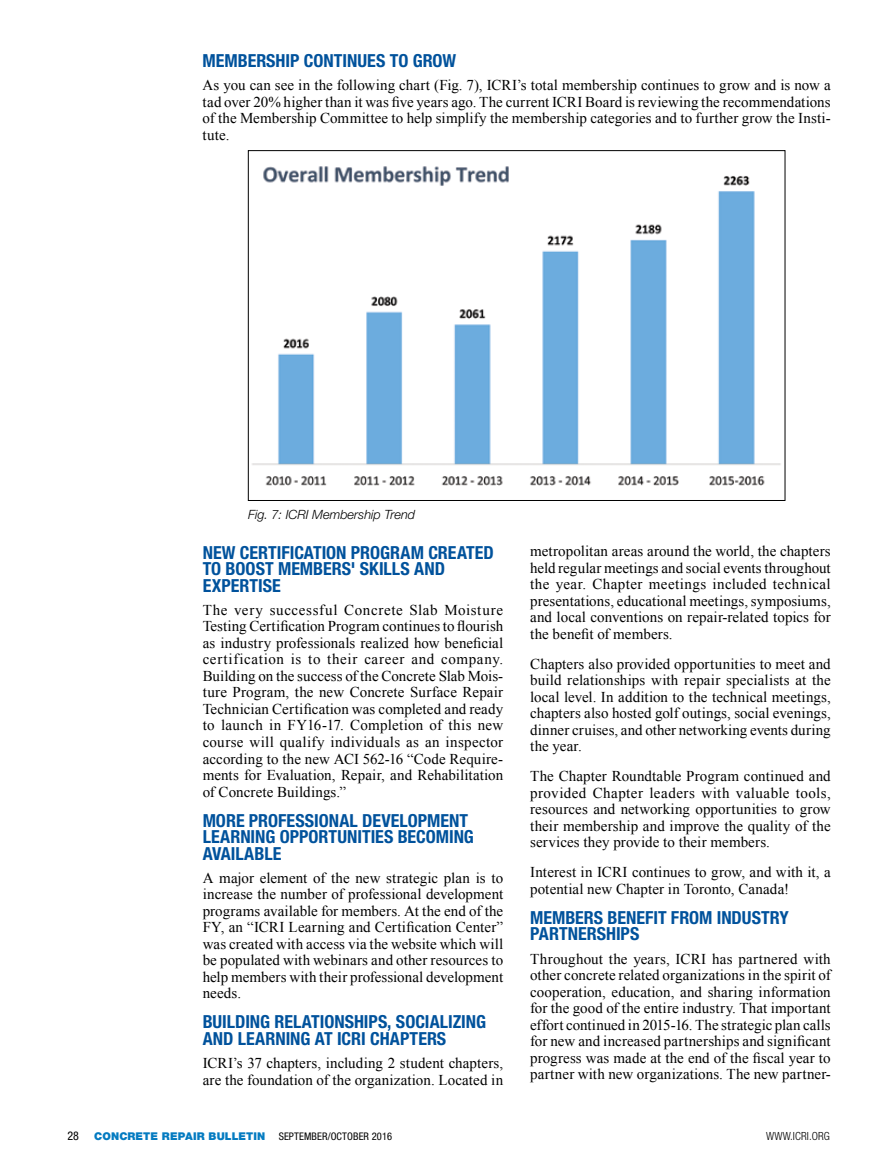
<style>
.page{position:relative;width:878px;height:1175px;background:#fff}
.page>*{position:absolute;margin:0;border:0;box-sizing:border-box;transform-origin:0 0}
.t1{font:700 condensed 18px/16.5px "Helvetica Neue LT Std";color:#00529c}
.t2{font:15px/16.5px "Times New Roman";letter-spacing:.005em;color:#000;text-align:justify}
.t3{font:italic 300 12.75px "Helvetica Neue LT Std";color:#000}
.t4{font:condensed 12px "Helvetica Neue LT Std";color:#000}
.t5{font:300 condensed 11.25px "Helvetica Neue LT Std";letter-spacing:.01em;color:#000}
.t6{font:900 10.8px "Helvetica Neue LT Std";letter-spacing:.01em;color:#047bc1}
.t7{font:condensed 10.5px "Helvetica Neue LT Std";letter-spacing:.01em;color:#000}
</style>
<div class="page">
<img style="left:252px;top:166px;width:529px;height:320px">
<p class="t1" style="left:202px;top:52px;width:255px">MEMBERSHIP CONTINUES TO GROW</p>
<p class="t2" style="left:202px;top:77px;width:629px">As you can see in the following chart (Fig. 7), ICRI’s total membership continues to grow and is now a tad over 20% higher than it was five years ago. The current ICRI Board is reviewing the recommendations of the Membership Committee to help simplify the membership categories and to further grow the Insti&shy;tute.</p>
<p class="t3" style="left:248px;top:507px;width:169px">Fig. 7: ICRI Membership Trend</p>
<p class="t1" style="left:203px;top:544px;width:292px">NEW CERTIFICATION PROGRAM CREATED<br>TO BOOST MEMBERS' SKILLS AND<br>EXPERTISE</p>
<p class="t2" style="left:203px;top:601px;width:302px">The very successful Concrete Slab Moisture Testing Certification Program continues to flourish as industry professionals realized how beneficial certification is to their career and company.<br>Building on the success of the Concrete Slab Mois&shy;ture Program, the new Concrete Surface Repair Technician Certification was completed and ready to launch in FY16-17. Completion of this new course will qualify individuals as an inspector according to the new ACI 562-16 “Code Require&shy;ments for Evaluation, Repair, and Rehabilitation of Concrete Buildings.”</p>
<p class="t1" style="left:203px;top:811px;width:273px">MORE PROFESSIONAL DEVELOPMENT<br>LEARNING OPPORTUNITIES BECOMING<br>AVAILABLE</p>
<p class="t2" style="left:203px;top:869px;width:302px">A major element of the new strategic plan is to increase the number of professional development programs available for members. At the end of the FY, an “ICRI Learning and Certification Center” was created with access via the website which will be populated with webinars and other resources to help members with their professional development needs.</p>
<p class="t1" style="left:203px;top:1013px;width:285px">BUILDING RELATIONSHIPS, SOCIALIZING<br>AND LEARNING AT ICRI CHAPTERS</p>
<p class="t2" style="left:203px;top:1054px;width:302px">ICRI’s 37 chapters, including 2 student chapters, are the foundation of the organization. Located in</p>
<p class="t2" style="left:530px;top:542px;width:302px">metropolitan areas around the world, the chapters held regular meetings and social events throughout the year. Chapter meetings included technical presentations, educational meetings, symposiums, and local conventions on repair-related topics for the benefit of members.</p>
<p class="t2" style="left:530px;top:655px;width:302px">Chapters also provided opportunities to meet and build relationships with repair specialists at the local level. In addition to the technical meetings, chapters also hosted golf outings, social evenings, dinner cruises, and other networking events during the year.</p>
<p class="t2" style="left:530px;top:767px;width:302px">The Chapter Roundtable Program continued and provided Chapter leaders with valuable tools, resources and networking opportunities to grow their membership and improve the quality of the services they provide to their members.</p>
<p class="t2" style="left:530px;top:863px;width:302px">Interest in ICRI continues to grow, and with it, a potential new Chapter in Toronto, Canada!</p>
<p class="t1" style="left:530px;top:909px;width:260px">MEMBERS BENEFIT FROM INDUSTRY<br>PARTNERSHIPS</p>
<p class="t2" style="left:530px;top:950px;width:302px">Throughout the years, ICRI has partnered with other concrete related organizations in the spirit of cooperation, education, and sharing information for the good of the entire industry. That important effort continued in 2015-16. The strategic plan calls for new and increased partnerships and significant progress was made at the end of the fiscal year to partner with new organizations. The new partner-</p>
<p class="t4" style="left:68px;top:1129px;width:13px">28</p>
<p class="t6" style="left:94px;top:1130px;width:173px">CONCRETE REPAIR BULLETIN</p>
<p class="t7" style="left:279px;top:1130px;width:115px">SEPTEMBER/OCTOBER 2016</p>
<p class="t5" style="left:766px;top:1129px;width:65px">WWW.ICRI.ORG</p>
</div>
